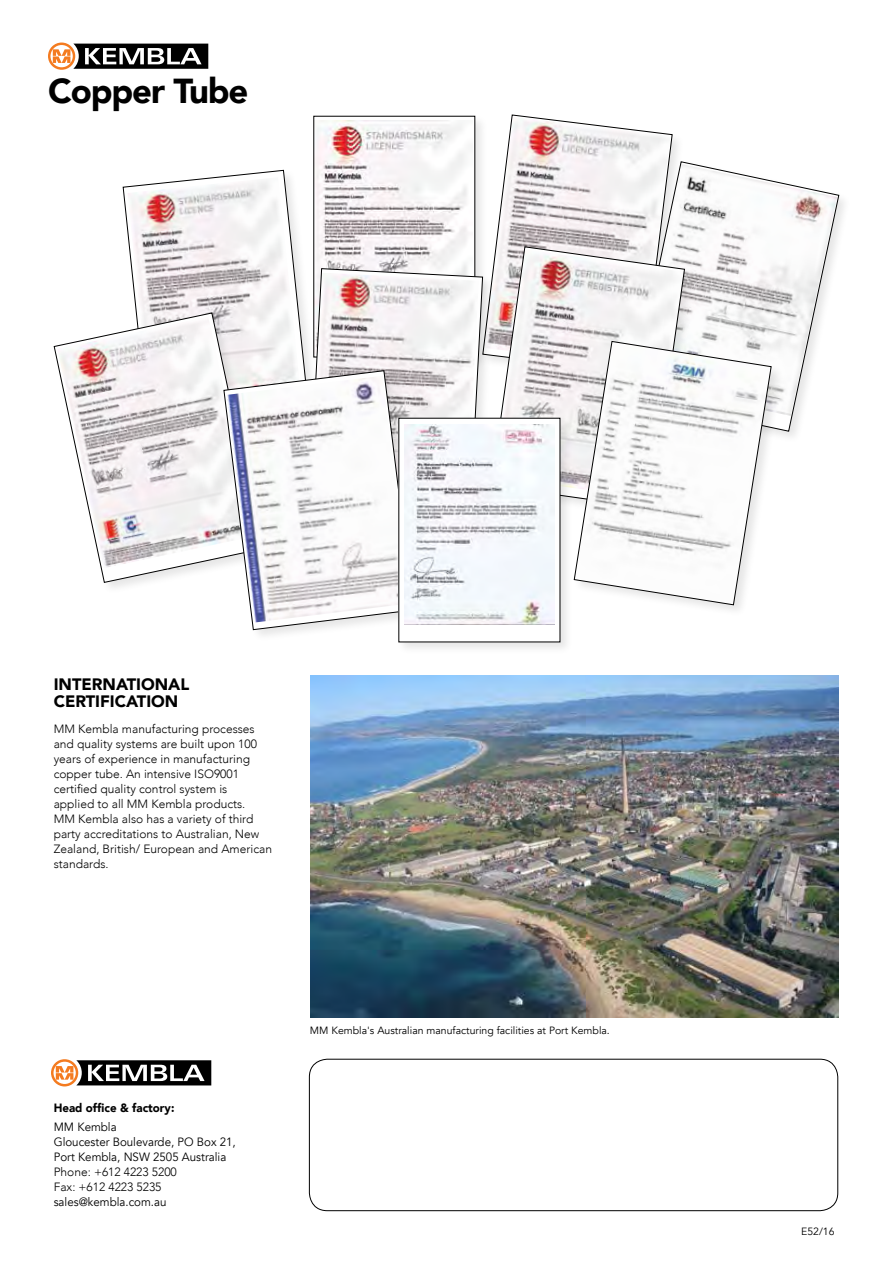
<style>
.page{position:relative;width:893px;height:1263px;background:#fff}
.page>*{position:absolute;margin:0;border:0;box-sizing:border-box;transform-origin:0 0}
.t1{font:900 34.65px "Avenir";letter-spacing:-.03em;color:#000}
.t2{font:900 16.5px/16.5px "Avenir";color:#000}
.t3{font:300 12px/15px "Avenir";color:#000}
.t4{font:12px/15px "Avenir";color:#000;scale:.96 1}
.t5{font:900 12px "Avenir";color:#000;scale:.96 1}
.t6{font:10.5px "Avenir";color:#000}
.s1{font-size:17.25px;color:#fff}
</style>
<div class="page">
<div style="left:309px;top:1059px;width:529px;height:152px;border:1px solid #000;border-radius:18px"></div>
<svg style="left:495px;top:115px;width:177px;height:130px"></svg>
<div style="left:312px;top:114px;width:176px;height:257px;background:#000;opacity:.1"></div>
<img style="left:316px;top:120px;width:157px;height:146px">
<div style="left:629px;top:160px;width:223px;height:284px;background:#fff"></div>
<svg style="left:631px;top:161px;width:208px;height:271px"></svg>
<div style="left:307px;top:266px;width:189px;height:265px;background:#000;opacity:.1"></div>
<svg style="left:322px;top:268px;width:161px;height:148px"></svg>
<div style="left:490px;top:245px;width:208px;height:276px;background:#000;opacity:.1"></div>
<svg style="left:491px;top:246px;width:194px;height:170px"></svg>
<div style="left:573px;top:340px;width:211px;height:278px;background:#000;opacity:.1"></div>
<svg style="left:574px;top:341px;width:197px;height:264px"></svg>
<div style="left:122px;top:169px;width:200px;height:271px;background:#000;opacity:.1"></div>
<svg style="left:123px;top:170px;width:186px;height:199px"></svg>
<div style="left:53px;top:311px;width:222px;height:284px;background:#000;opacity:.1"></div>
<svg style="left:54px;top:313px;width:208px;height:270px"></svg>
<div style="left:222px;top:369px;width:204px;height:274px;background:#000;opacity:.1"></div>
<svg style="left:224px;top:370px;width:190px;height:260px"></svg>
<div style="left:397px;top:416px;width:176px;height:239px;background:#000;opacity:.1"></div>
<div style="left:399px;top:418px;width:161px;height:224px;background:#fff"></div>
<img style="left:404px;top:425px;width:151px;height:200px">
<img style="left:311px;top:675px;width:527px;height:342px">
<svg style="left:48px;top:43px;width:160px;height:27px"></svg>
<svg style="left:51px;top:1059px;width:160px;height:27px"></svg>
<h1 class="t1" style="left:48px;top:61px;width:219px">Copper Tube <span class="s1">L</span></h1>
<h2 class="t2" style="left:54px;top:676px;width:137px">INTERNATIONAL<br>CERTIFICATION</h2>
<p class="t3" style="left:54px;top:721px;width:220px">MM Kembla manufacturing processes and quality systems are built upon 100 years of experience in manufacturing copper tube. An intensive ISO9001 certified quality control system is<br>applied to all MM Kembla products.<br>MM Kembla also has a variety of third party accreditations to Australian, New Zealand, British/ European and American standards.</p>
<p class="t5" style="left:54px;top:1097px;width:127px">Head office &amp; factory:</p>
<p class="t4" style="left:54px;top:1119px;width:191px">MM Kembla<br>Gloucester Boulevarde, PO Box 21,<br>Port Kembla, NSW 2505 Australia</p>
<p class="t3" style="left:54px;top:1164px;width:125px">Phone: +612 4223 5200<br>Fax: +612 4223 5235</p>
<p class="t4" style="left:54px;top:1194px;width:119px">sales@kembla.com.au</p>
<p class="t6" style="left:310px;top:1024px;width:302px">MM Kembla's Australian manufacturing facilities at Port Kembla.</p>
<p class="t6" style="left:801px;top:1225px;width:35px">E52/16</p>
</div>
